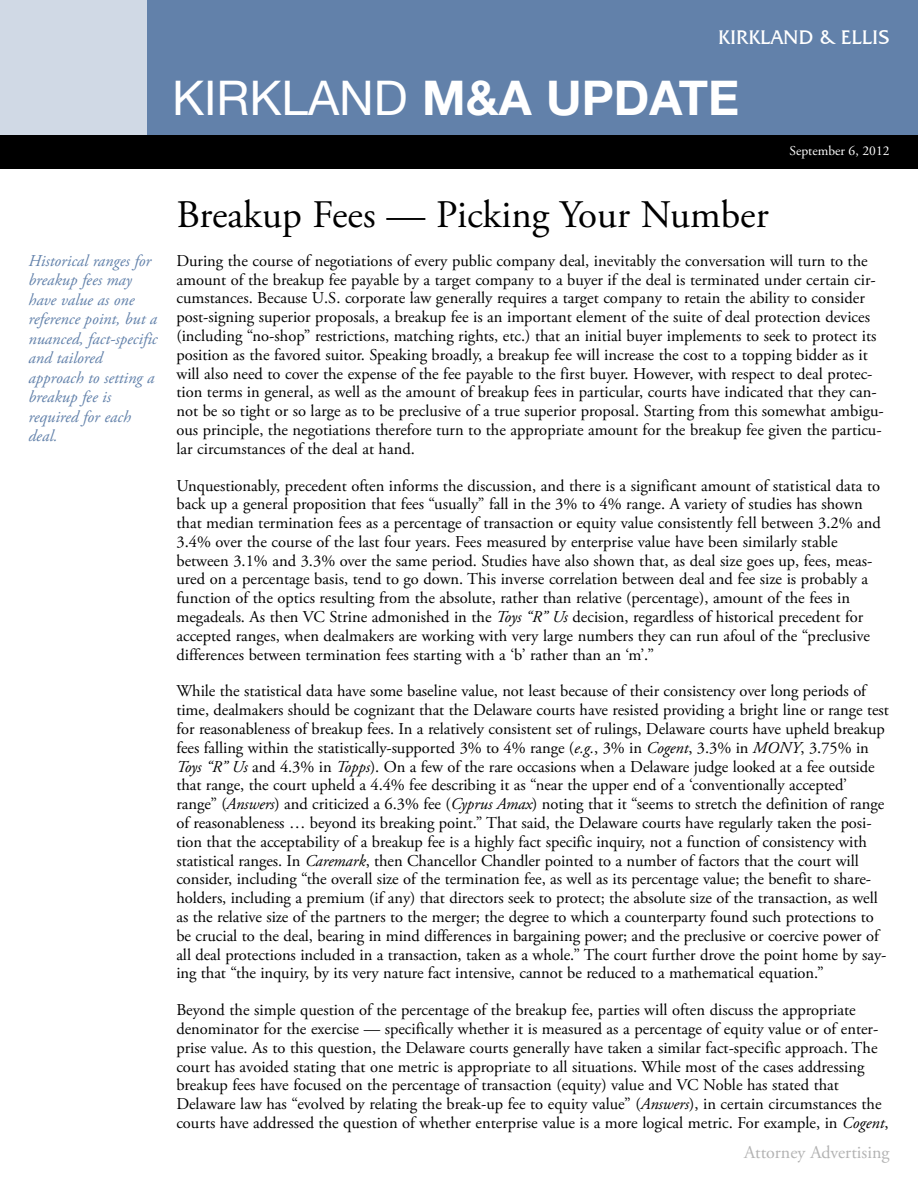
<style>
.page{position:relative;width:918px;height:1188px;background:#fff}
.page>*{position:absolute;margin:0;border:0;box-sizing:border-box;transform-origin:0 0}
.t1{font:700 48px "Helvetica Neue LT Std";color:#fff}
.t2{font:39px "Adobe Garamond Pro";color:#000}
.t3{font:20.25px "Friz Quadrata IT Cby BT";color:#fff}
.t4{font:18px "Adobe Garamond Pro";color:#b3b3b3}
.t5{font:16.5px/18.8px "Adobe Garamond Pro";color:#000}
.t6{font:italic 16.5px/19.5px "Adobe Garamond Pro";color:#6281aa}
.t7{font:13.5px "Adobe Garamond Pro";color:#fff}
.s1{font-weight:400}
.s2{font-style:italic}
</style>
<div class="page">
<div style="left:119px;top:0;width:799px;height:135px;background:#6281aa"></div>
<div style="left:0;top:0;width:146px;height:135px;background:#d0d9e5"></div>
<div style="left:0;top:135px;width:918px;height:34px;background:#000"></div>
<p class="t6" style="left:28px;top:252px;width:131px">Historical ranges for breakup fees may have value as one reference point, but a nuanced, fact-specific and tailored approach to setting a breakup fee is required for each deal.</p>
<p class="t3" style="left:718px;top:25px;width:173px">KIRKLAND &amp; ELLIS</p>
<h1 class="t1" style="left:172px;top:81px;width:569px"><span class="s1">KIRKLAND</span> M&amp;A UPDATE</h1>
<h2 class="t2" style="left:176px;top:199px;width:594px">Breakup Fees — Picking Your Number</h2>
<p class="t7" style="left:790px;top:145px;width:101px">September 6, 2012</p>
<p class="t5" style="left:176px;top:253px;width:709px">During the course of negotiations of every public company deal, inevitably the conversation will turn to the amount of the breakup fee payable by a target company to a buyer if the deal is terminated under certain cir&shy;cumstances. Because U.S. corporate law generally requires a target company to retain the ability to consider post-signing superior proposals, a breakup fee is an important element of the suite of deal protection devices (including “no-shop” restrictions, matching rights, etc.) that an initial buyer implements to seek to protect its position as the favored suitor. Speaking broadly, a breakup fee will increase the cost to a topping bidder as it will also need to cover the expense of the fee payable to the first buyer. However, with respect to deal protec&shy;tion terms in general, as well as the amount of breakup fees in particular, courts have indicated that they can&shy;not be so tight or so large as to be preclusive of a true superior proposal. Starting from this somewhat ambigu&shy;ous principle, the negotiations therefore turn to the appropriate amount for the breakup fee given the particu&shy;lar circumstances of the deal at hand.</p>
<p class="t5" style="left:176px;top:477px;width:706px">Unquestionably, precedent often informs the discussion, and there is a significant amount of statistical data to back up a general proposition that fees “usually” fall in the 3% to 4% range. A variety of studies has shown that median termination fees as a percentage of transaction or equity value consistently fell between 3.2% and 3.4% over the course of the last four years. Fees measured by enterprise value have been similarly stable between 3.1% and 3.3% over the same period. Studies have also shown that, as deal size goes up, fees, meas&shy;ured on a percentage basis, tend to go down. This inverse correlation between deal and fee size is probably a function of the optics resulting from the absolute, rather than relative (percentage), amount of the fees in megadeals. As then VC Strine admonished in the <span class="s2">Toys “R” Us</span> decision, regardless of historical precedent for accepted ranges, when dealmakers are working with very large numbers they can run afoul of the “preclusive differences between termination fees starting with a ‘b’ rather than an ‘m’.”</p>
<p class="t5" style="left:176px;top:683px;width:714px">While the statistical data have some baseline value, not least because of their consistency over long periods of time, dealmakers should be cognizant that the Delaware courts have resisted providing a bright line or range test for reasonableness of breakup fees. In a relatively consistent set of rulings, Delaware courts have upheld breakup fees falling within the statistically-supported 3% to 4% range (<span class="s2">e.g.</span>, 3% in <span class="s2">Cogent</span>, 3.3% in <span class="s2">MONY</span>, 3.75% in <span class="s2">Toys “R” Us</span> and 4.3% in <span class="s2">Topps</span>). On a few of the rare occasions when a Delaware judge looked at a fee outside that range, the court upheld a 4.4% fee describing it as “near the upper end of a ‘conventionally accepted’ range” (<span class="s2">Answers</span>) and criticized a 6.3% fee (<span class="s2">Cyprus Amax</span>) noting that it “seems to stretch the definition of range of reasonableness … beyond its breaking point.” That said, the Delaware courts have regularly taken the posi&shy;tion that the acceptability of a breakup fee is a highly fact specific inquiry, not a function of consistency with statistical ranges. In <span class="s2">Caremark</span>, then Chancellor Chandler pointed to a number of factors that the court will consider, including “the overall size of the termination fee, as well as its percentage value; the benefit to share&shy;holders, including a premium (if any) that directors seek to protect; the absolute size of the transaction, as well as the relative size of the partners to the merger; the degree to which a counterparty found such protections to be crucial to the deal, bearing in mind differences in bargaining power; and the preclusive or coercive power of all deal protections included in a transaction, taken as a whole.” The court further drove the point home by say&shy;ing that “the inquiry, by its very nature fact intensive, cannot be reduced to a mathematical equation.”</p>
<p class="t5" style="left:176px;top:1002px;width:714px">Beyond the simple question of the percentage of the breakup fee, parties will often discuss the appropriate denominator for the exercise — specifically whether it is measured as a percentage of equity value or of enter&shy;prise value. As to this question, the Delaware courts generally have taken a similar fact-specific approach. The court has avoided stating that one metric is appropriate to all situations. While most of the cases addressing breakup fees have focused on the percentage of transaction (equity) value and VC Noble has stated that Delaware law has “evolved by relating the break-up fee to equity value” (<span class="s2">Answers</span>), in certain circumstances the courts have addressed the question of whether enterprise value is a more logical metric. For example, in <span class="s2">Cogent</span>,</p>
<p class="t4" style="left:744px;top:1145px;width:147px">Attorney Advertising</p>
</div>
